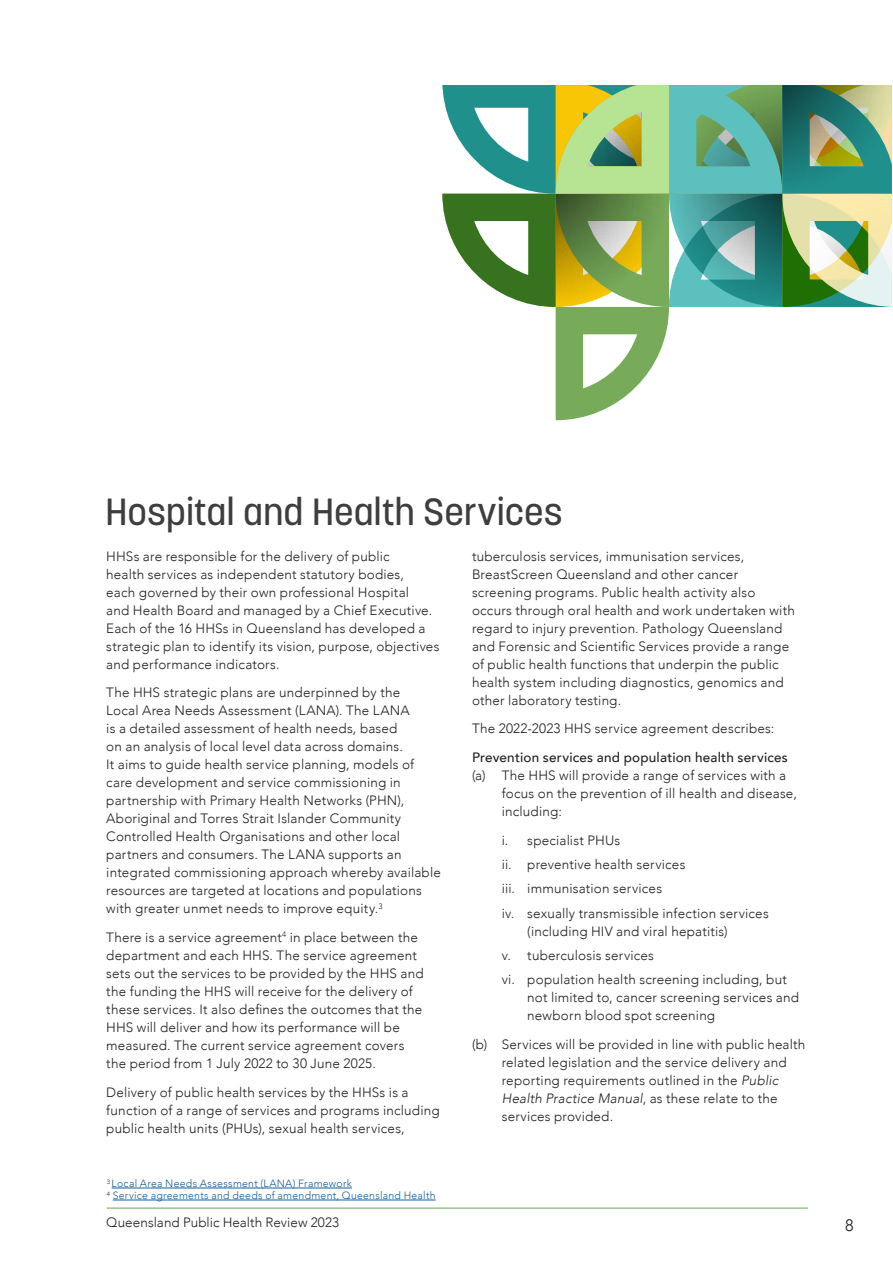
<style>
.page{position:relative;width:893px;height:1263px;background:#fff}
.page>*{position:absolute;margin:0;border:0;box-sizing:border-box;transform-origin:0 0}
.Bullet{font:500 37.5px "Korolev";letter-spacing:-.005em;color:#3e3e3f}
.t1{font:300 16.5px "Avenir";color:#231f20}
.Bullet-2{font:300 13.5px/18px "Avenir";letter-spacing:.015em;color:#231f20}
.Bullet-3{font:500 13.5px "Avenir";letter-spacing:.015em;color:#231f20}
.footnote{font:300 10.5px "Avenir";letter-spacing:.025em;color:#175d9e}
.s1{font-style:italic}
</style>
<div class="page">
<svg style="left:442px;top:85px;width:450px;height:335px"></svg>
<hr style="left:112px;top:1188px;width:240px;height:1px;background:#175d9e">
<hr style="left:107px;top:1208px;width:701px;height:1px;background:#71a453">
<hr style="left:113px;top:1200px;width:323px;height:1px;background:#175d9e">
<p class="Bullet" style="left:105px;top:488px;width:459px">Hospital and Health Services</p>
<p class="Bullet-2" style="left:106px;top:547px;width:335px">HHSs are responsible for the delivery of public<br>health services as independent statutory bodies,<br>each governed by their own professional Hospital<br>and Health Board and managed by a Chief Executive.<br>Each of the 16 HHSs in Queensland has developed a strategic plan to identify its vision, purpose, objectives and performance indicators.</p>
<p class="Bullet-2" style="left:106px;top:684px;width:336px">The HHS strategic plans are underpinned by the<br>Local Area Needs Assessment (LANA). The LANA<br>is a detailed assessment of health needs, based<br>on an analysis of local level data across domains.<br>It aims to guide health service planning, models of care development and service commissioning in partnership with Primary Health Networks (PHN), Aboriginal and Torres Strait Islander Community Controlled Health Organisations and other local partners and consumers. The LANA supports an integrated commissioning approach whereby available resources are targeted at locations and populations with greater unmet needs to improve equity.<sup>3</sup></p>
<p class="Bullet-2" style="left:106px;top:928px;width:319px">There is a service agreement<sup>4</sup> in place between the department and each HHS. The service agreement sets out the services to be provided by the HHS and the funding the HHS will receive for the delivery of these services. It also defines the outcomes that the HHS will deliver and how its performance will be measured. The current service agreement covers the period from 1 July 2022 to 30 June 2025.</p>
<p class="Bullet-2" style="left:106px;top:1083px;width:335px">Delivery of public health services by the HHSs is a function of a range of services and programs including public health units (PHUs), sexual health services,</p>
<p class="Bullet-2" style="left:472px;top:547px;width:324px">tuberculosis services, immunisation services, BreastScreen Queensland and other cancer screening programs. Public health activity also occurs through oral health and work undertaken with regard to injury prevention. Pathology Queensland and Forensic and Scientific Services provide a range of public health functions that underpin the public health system including diagnostics, genomics and other laboratory testing.</p>
<p class="Bullet-2" style="left:472px;top:720px;width:304px">The 2022-2023 HHS service agreement describes:</p>
<p class="Bullet-3" style="left:472px;top:745px;width:317px">Prevention services and population health services</p>
<p class="Bullet-2" style="left:472px;top:766px;width:316px">(a) The HHS will provide a range of services with a</p>
<p class="Bullet-2" style="left:502px;top:784px;width:297px">focus on the prevention of ill health and disease,</p>
<p class="Bullet-2" style="left:502px;top:802px;width:62px">including:</p>
<p class="Bullet-2" style="left:502px;top:831px;width:120px">i. specialist PHUs</p>
<p class="Bullet-2" style="left:502px;top:855px;width:185px">ii. preventive health services</p>
<p class="Bullet-2" style="left:502px;top:880px;width:162px">iii. immunisation services</p>
<p class="Bullet-2" style="left:527px;top:904px;width:243px;text-indent:-26px">iv. sexually transmissible infection services (including HIV and viral hepatitis)</p>
<p class="Bullet-2" style="left:502px;top:946px;width:154px">v. tuberculosis services</p>
<p class="Bullet-2" style="left:527px;top:971px;width:273px;text-indent:-26px">vi. population health screening including, but not limited to, cancer screening services and newborn blood spot screening</p>
<p class="Bullet-2" style="left:502px;top:1035px;width:305px;text-indent:-30px">(b) Services will be provided in line with public health related legislation and the service delivery and reporting requirements outlined in the <span class="s1">Public Health Practice Manual</span>, as these relate to the services provided.</p>
<p class="footnote" style="left:107px;top:1177px;width:247px"><sup>3</sup> Local Area Needs Assessment (LANA) Framework</p>
<p class="footnote" style="left:107px;top:1189px;width:330px"><sup>4</sup> Service agreements and deeds of amendment, Queensland Health</p>
<p class="Bullet-2" style="left:106px;top:1213px;width:234px">Queensland Public Health Review 2023</p>
<p class="t1" style="left:845px;top:1215px;width:10px">8</p>
</div>
